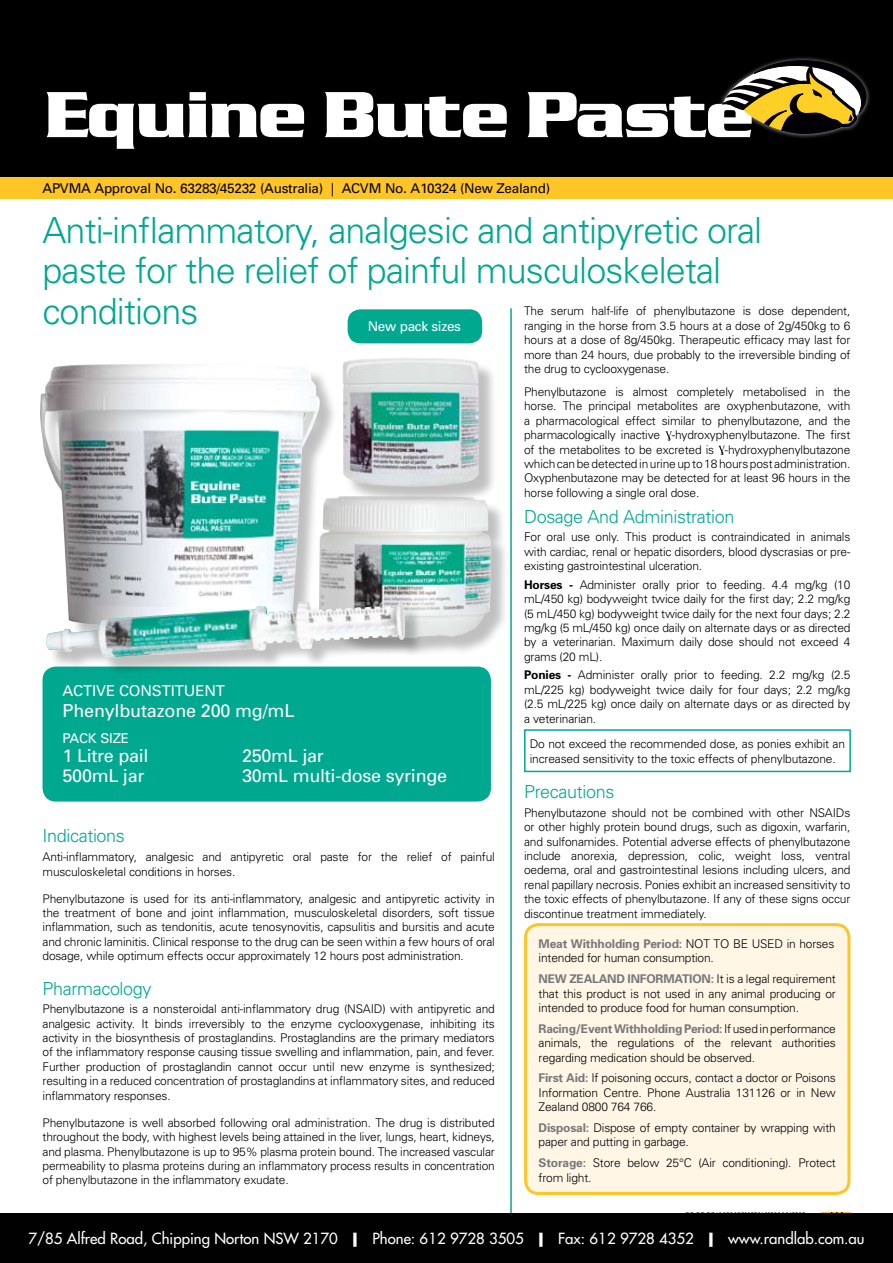
<style>
.page{position:relative;width:893px;height:1263px;background:#fff}
.page>*{position:absolute;margin:0;border:0;box-sizing:border-box;transform-origin:0 0}
.t1{font:67.5px "Serpentine Bold DTC";letter-spacing:-.025em;color:#fff}
.t2{font:700 54px "Helvetica Neue";letter-spacing:.01em;color:#fff}
.t3{font:300 36px/40.5px "Univers";letter-spacing:-.025em;color:#00a890}
.t4{font:18px "Univers";letter-spacing:-.015em;color:#fff}
.t5{font:300 18px "Univers";letter-spacing:-.02em;color:#00a890}
.t6{font:300 condensed 18px "Univers";color:#000}
.t7{font:15px "Futura";color:#fff}
.t8{font:15px "Univers";letter-spacing:-.01em;color:#fff}
.t9{font:13.5px "Univers";letter-spacing:-.02em;color:#000}
.t10{font:13.5px "Univers";letter-spacing:-.025em;color:#fff}
.t11{font:300 12px/14.4px "Univers";letter-spacing:-.015em;color:#000;text-align:justify}
.t12{font:700 12px "Univers";letter-spacing:-.01em;color:#6d6f71}
.s1{font-weight:700}
.s2{font-weight:700;color:#77787b}
</style>
<div class="page">
<div style="left:0;top:1212px;width:893px;height:51px;background:#010101"></div>
<div style="left:0;top:0;width:893px;height:199px;background:#000"></div>
<div style="left:0;top:177px;width:893px;height:22px;background:#ffc425"></div>
<div style="left:348px;top:309px;width:134px;height:34px;background:#00a890;border-radius:13px"></div>
<hr style="left:510px;top:308px;width:2px;height:904px;background:#00a890">
<svg style="left:665px;top:431px;width:7px;height:10px"></svg>
<svg style="left:718px;top:446px;width:7px;height:9px"></svg>
<div style="left:524px;top:729px;width:327px;height:43px;border:2px solid #00a890"></div>
<div style="left:526px;top:925px;width:323px;height:268px;background:#fff6e6;border-radius:13px"></div>
<div style="left:524px;top:923px;width:326px;height:272px;border:3px solid #ffc425;border-radius:13px"></div>
<div style="left:43px;top:667px;width:447px;height:134px;background:#00a890;border-radius:13px"></div>
<div style="left:43px;top:666px;width:448px;height:135px;border:2px solid #00a890;border-radius:13px"></div>
<div style="left:42px;top:366px;width:316px;height:300px;background:#000;opacity:.25"></div>
<img style="left:40px;top:364px;width:280px;height:263px">
<div style="left:321px;top:498px;width:195px;height:165px;background:#000;opacity:.25"></div>
<img style="left:319px;top:496px;width:172px;height:142px">
<div style="left:48px;top:603px;width:411px;height:191px;background:#000;opacity:.25"></div>
<img style="left:46px;top:602px;width:312px;height:55px">
<div style="left:345px;top:359px;width:190px;height:165px;background:#000;opacity:.25"></div>
<img style="left:343px;top:358px;width:136px;height:128px">
<div style="left:718px;top:56px;width:153px;height:82px;background:#fff;opacity:.6"></div>
<svg style="left:718px;top:56px;width:149px;height:78px"></svg>
<h1 class="t1" style="left:43px;top:79px;width:713px">equine Bute Paste</h1>
<p class="t9" style="left:43px;top:180px;width:509px">APVMA Approval No. 63283/45232 (Australia) | ACVM No. A10324 (New Zealand)</p>
<h2 class="t2" style="left:321px;top:88px;width:550px">Veterinary Medicines</h2>
<h3 class="t3" style="left:43px;top:210px;width:721px">Anti-inflammatory, analgesic and antipyretic oral paste for the relief of painful musculoskeletal conditions</h3>
<p class="t11" style="left:524px;top:304px;width:328px">The serum half-life of phenylbutazone is dose dependent, ranging in the horse from 3.5 hours at a dose of 2g/450kg to 6 hours at a dose of 8g/450kg. Therapeutic efficacy may last for more than 24 hours, due probably to the irreversible binding of the drug to cyclooxygenase.</p>
<p class="t11" style="left:524px;top:385px;width:328px">Phenylbutazone is almost completely metabolised in the horse. The principal metabolites are oxyphenbutazone, with a pharmacological effect similar to phenylbutazone, and the pharmacologically inactive -hydroxyphenylbutazone. The first of the metabolites to be excreted is -hydroxyphenylbutazone which can be detected in urine up to 18 hours post administration.<br>Oxyphenbutazone may be detected for at least 96 hours in the horse following a single oral dose.</p>
<h3 class="t5" style="left:524px;top:505px;width:212px">Dosage And Administration</h3>
<p class="t11" style="left:524px;top:530px;width:328px">For oral use only. This product is contraindicated in animals with cardiac, renal or hepatic disorders, blood dyscrasias or pre&shy;existing gastrointestinal ulceration.</p>
<p class="t11" style="left:524px;top:577px;width:328px"><span class="s1">Horses -</span> Administer orally prior to feeding. 4.4 mg/kg (10 mL/450 kg) bodyweight twice daily for the first day; 2.2 mg/kg (5 mL/450 kg) bodyweight twice daily for the next four days; 2.2 mg/kg (5 mL/450 kg) once daily on alternate days or as directed by a veterinarian. Maximum daily dose should not exceed 4 grams (20 mL).</p>
<p class="t11" style="left:524px;top:668px;width:328px"><span class="s1">Ponies -</span> Administer orally prior to feeding. 2.2 mg/kg (2.5 mL/225 kg) bodyweight twice daily for four days; 2.2 mg/kg (2.5 mL/225 kg) once daily on alternate days or as directed by a veterinarian.</p>
<p class="t11" style="left:530px;top:737px;width:317px">Do not exceed the recommended dose, as ponies exhibit an increased sensitivity to the toxic effects of phenylbutazone.</p>
<h3 class="t5" style="left:524px;top:781px;width:92px">Precautions</h3>
<p class="t11" style="left:524px;top:805px;width:328px">Phenylbutazone should not be combined with other NSAIDs or other highly protein bound drugs, such as digoxin, warfarin, and sulfonamides. Potential adverse effects of phenylbutazone include anorexia, depression, colic, weight loss, ventral oedema, oral and gastrointestinal lesions including ulcers, and renal papillary necrosis. Ponies exhibit an increased sensitivity to the toxic effects of phenylbutazone. If any of these signs occur discontinue treatment immediately.</p>
<p class="t10" style="left:368px;top:319px;width:95px">New pack sizes</p>
<p class="t8" style="left:63px;top:682px;width:164px">ACTIVE CONSTITUENT</p>
<h3 class="t4" style="left:63px;top:700px;width:233px">Phenylbutazone 200 mg/mL</h3>
<p class="t10" style="left:63px;top:730px;width:68px">PACK SIZE</p>
<h3 class="t4" style="left:63px;top:745px;width:88px">1 Litre pail</h3>
<h3 class="t4" style="left:242px;top:745px;width:83px">250mL jar</h3>
<h3 class="t4" style="left:63px;top:765px;width:83px">500mL jar</h3>
<h3 class="t4" style="left:242px;top:765px;width:207px">30mL multi-dose syringe</h3>
<h3 class="t5" style="left:43px;top:825px;width:84px">Indications</h3>
<p class="t11" style="left:43px;top:850px;width:454px">Anti-inflammatory, analgesic and antipyretic oral paste for the relief of painful musculoskeletal conditions in horses.</p>
<p class="t11" style="left:43px;top:891px;width:454px">Phenylbutazone is used for its anti-inflammatory, analgesic and antipyretic activity in the treatment of bone and joint inflammation, musculoskeletal disorders, soft tissue inflammation, such as tendonitis, acute tenosynovitis, capsulitis and bursitis and acute and chronic laminitis. Clinical response to the drug can be seen within a few hours of oral dosage, while optimum effects occur approximately 12 hours post administration.</p>
<h3 class="t5" style="left:43px;top:977px;width:111px">Pharmacology</h3>
<p class="t11" style="left:43px;top:1002px;width:454px">Phenylbutazone is a nonsteroidal anti-inflammatory drug (NSAID) with antipyretic and analgesic activity. It binds irreversibly to the enzyme cyclooxygenase, inhibiting its activity in the biosynthesis of prostaglandins. Prostaglandins are the primary mediators of the inflammatory response causing tissue swelling and inflammation, pain, and fever.<br>Further production of prostaglandin cannot occur until new enzyme is synthesized; resulting in a reduced concentration of prostaglandins at inflammatory sites, and reduced inflammatory responses.</p>
<p class="t11" style="left:43px;top:1115px;width:454px">Phenylbutazone is well absorbed following oral administration. The drug is distributed throughout the body, with highest levels being attained in the liver, lungs, heart, kidneys, and plasma. Phenylbutazone is up to 95% plasma protein bound. The increased vascular permeability to plasma proteins during an inflammatory process results in concentration of phenylbutazone in the inflammatory exudate.</p>
<p class="t11" style="left:539px;top:936px;width:297px"><span class="s2">Meat Withholding Period:</span> NOT TO BE USED in horses intended for human consumption.</p>
<p class="t11" style="left:539px;top:972px;width:299px"><span class="s2">NEW ZEALAND INFORMATION:</span> It is a legal requirement that this product is not used in any animal producing or intended to produce food for human consumption.</p>
<p class="t11" style="left:539px;top:1021px;width:299px"><span class="s2">Racing/Event Withholding Period:</span> If used in performance animals, the regulations of the relevant authorities regarding medication should be observed.</p>
<p class="t11" style="left:539px;top:1071px;width:299px"><span class="s2">First Aid:</span> If poisoning occurs, contact a doctor or Poisons Information Centre. Phone Australia 131126 or in New Zealand 0800 764 766.</p>
<p class="t11" style="left:539px;top:1120px;width:299px"><span class="s2">Disposal:</span> Dispose of empty container by wrapping with paper and putting in garbage.</p>
<p class="t11" style="left:539px;top:1156px;width:299px"><span class="s2">Storage:</span> Store below 25°C (Air conditioning). Protect from light.</p>
<p class="t12" style="left:684px;top:1202px;width:123px">www.randlab.com.au</p>
<h3 class="t6" style="left:828px;top:1203px;width:17px">19</h3>
<p class="t7" style="left:28px;top:1229px;width:838px">7/85 Alfred Road, Chipping Norton NSW 2170 <span class="s1">|</span> Phone: 612 9728 3505 <span class="s1">|</span> Fax: 612 9728 4352 <span class="s1">|</span> www.randlab.com.au</p>
</div>
